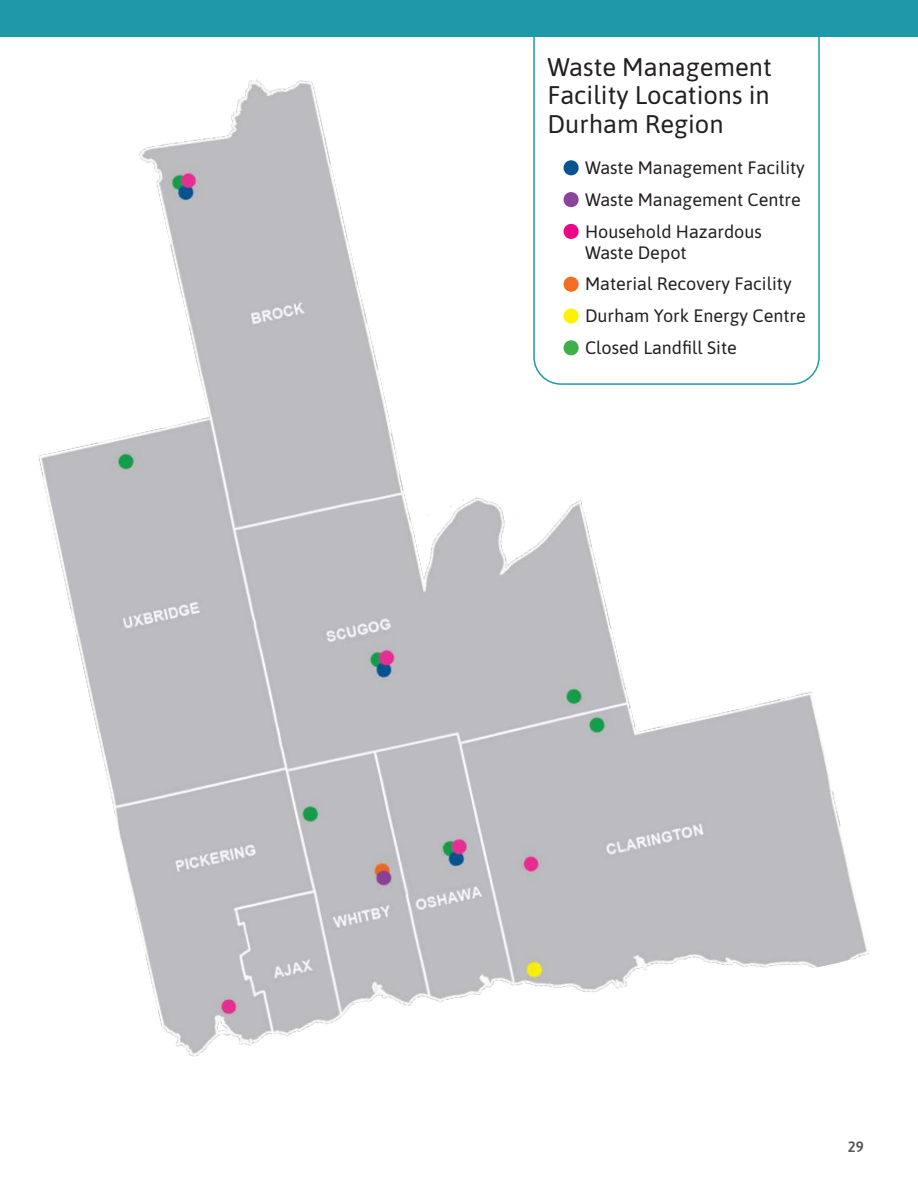
<style>
.page{position:relative;width:918px;height:1188px;background:#fff}
.page>*{position:absolute;margin:0;border:0;box-sizing:border-box;transform-origin:0 0}
.t1{font:25.5px/28.5px "Asap";color:#231f20;text-align:justify}
.t2{font:18px/21px "Asap";color:#231f20}
.t3{font:600 15px "Asap";color:#57585a}
.s1{font-size:60px;color:#075493}
.s2{font-size:60px;color:#8a4499}
.s3{font-size:60px;color:#ed028c}
.s4{font-size:60px;color:#f36e21}
.s5{font-size:60px;color:#fff101}
.s6{font-size:60px;color:#3eaf49}
</style>
<div class="page">
<div style="left:0;top:0;width:918px;height:36px;background:#1f99aa"></div>
<img style="left:0;top:36px;width:870px;height:1021px">
<h2 class="t1" style="left:548px;top:51px;width:226px">Waste Management Facility Locations in Durham Region</h2>
<p class="t2" style="left:561px;top:156px;width:245px"><span class="s1">•</span> Waste Management Facility</p>
<p class="t2" style="left:561px;top:188px;width:241px"><span class="s2">•</span> Waste Management Centre</p>
<p class="t2" style="left:585px;top:220px;width:178px;text-indent:-24px"><span class="s3">•</span> Household Hazardous<br>Waste Depot</p>
<p class="t2" style="left:561px;top:273px;width:232px"><span class="s4">•</span> Material Recovery Facility</p>
<p class="t2" style="left:561px;top:304px;width:246px"><span class="s5">•</span> Durham York Energy Centre</p>
<p class="t2" style="left:561px;top:336px;width:177px"><span class="s6">•</span> Closed Landfill Site</p>
<p class="t3" style="left:848px;top:1136px;width:18px">29</p>
</div>
